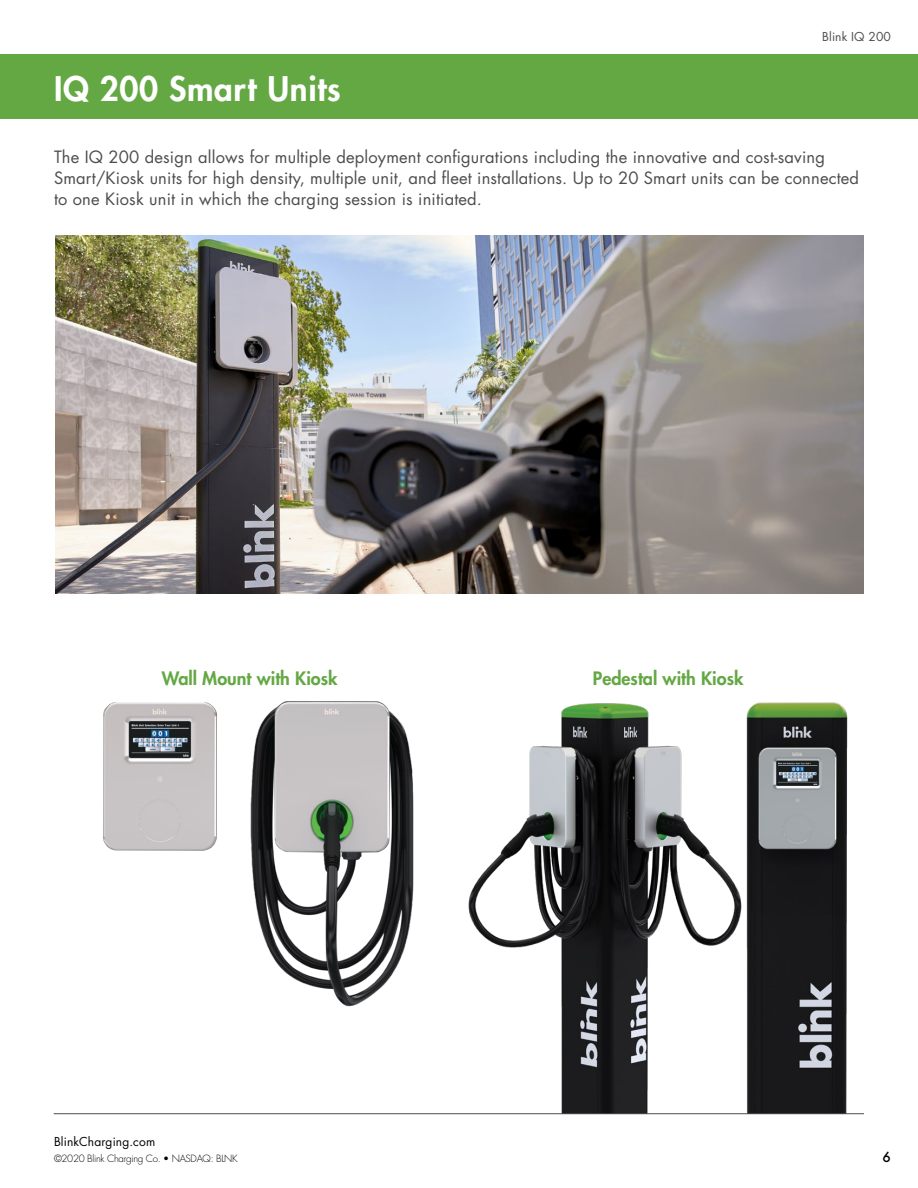
<style>
.page{position:relative;width:918px;height:1188px;background:#fff}
.page>*{position:absolute;margin:0;border:0;box-sizing:border-box;transform-origin:0 0}
.t1{font:800 33px "Futura Std";letter-spacing:.02em;color:#fff}
.t2{font:800 18px "Futura Std";color:#64a844}
.t3{font:16.5px/21px "Futura Std";letter-spacing:.01em;color:#4d4d4f}
.t4{font:500 13.5px "Futura";color:#000}
.t5{font:12px "Futura Std";letter-spacing:.01em;color:#000}
.t6{font:12px "Futura Std";letter-spacing:.01em;color:#4d4d4f}
.t7{font:300 9.75px "Futura Std";letter-spacing:-.03em;color:#000}
</style>
<div class="page">
<div style="left:0;top:54px;width:918px;height:65px;background:#64a844"></div>
<img style="left:103px;top:702px;width:114px;height:149px">
<img style="left:250px;top:701px;width:164px;height:306px">
<img style="left:55px;top:235px;width:809px;height:359px">
<img style="left:746px;top:702px;width:102px;height:411px">
<img style="left:468px;top:703px;width:274px;height:410px">
<hr style="left:54px;top:1113px;width:810px;height:1px;background:#4d4d4f">
<h1 class="t1" style="left:54px;top:68px;width:288px">IQ 200 Smart Units</h1>
<p class="t6" style="left:822px;top:28px;width:70px">Blink IQ 200</p>
<p class="t3" style="left:54px;top:146px;width:807px">The IQ 200 design allows for multiple deployment configurations including the innovative and cost-saving<br>Smart/Kiosk units for high density, multiple unit, and fleet installations. Up to 20 Smart units can be connected to one Kiosk unit in which the charging session is initiated.</p>
<p class="t2" style="left:162px;top:667px;width:177px">Wall Mount with Kiosk</p>
<p class="t5" style="left:54px;top:1134px;width:103px">BlinkCharging.com</p>
<p class="t7" style="left:54px;top:1153px;width:185px">©2020 Blink Charging Co. • NASDAQ: BLNK</p>
<p class="t2" style="left:593px;top:667px;width:152px">Pedestal with Kiosk</p>
<p class="t4" style="left:883px;top:1148px;width:10px">6</p>
</div>
